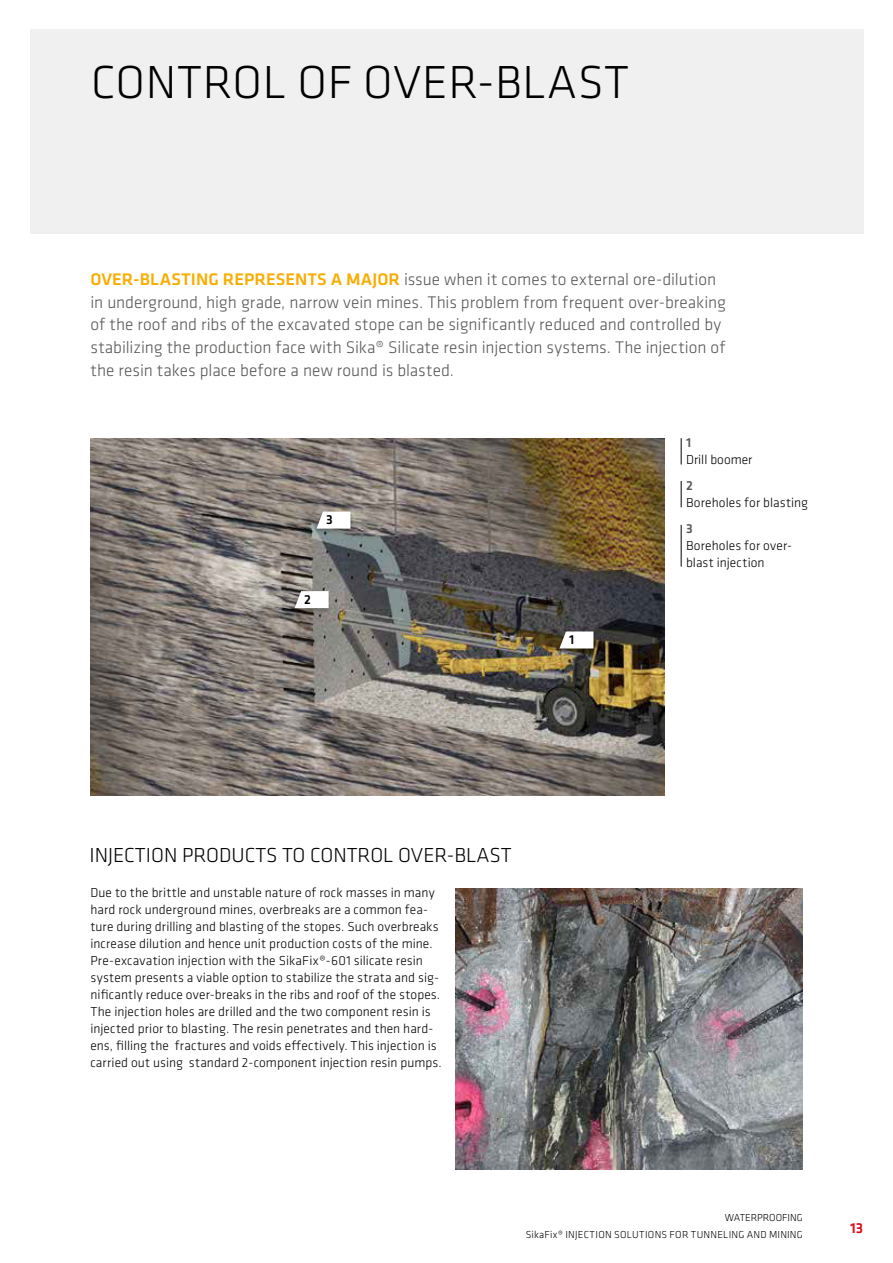
<style>
.page{position:relative;width:893px;height:1263px;background:#fff}
.page>*{position:absolute;margin:0;border:0;box-sizing:border-box;transform-origin:0 0}
.t1{font:300 48px "Klavika";letter-spacing:.015em;color:#000}
.t2{font:300 21px "Klavika";color:#000}
.t3{font:300 17.4px/22.6px "Klavika";color:#575756}
.t4{font:500 15px "Klavika";color:#e30613}
.t5{font:300 13.5px/17px "Klavika";letter-spacing:.005em;color:#000}
.t6{font:500 13.5px "Klavika";color:#000}
.t7{font:500 13.5px "Klavika";color:#575756}
.t8{font:300 10.5px/17px "Klavika";letter-spacing:.02em;color:#000;text-align:right}
.s1{font-weight:500;color:#f8ad00}
</style>
<div class="page">
<img style="left:455px;top:889px;width:347px;height:280px">
<div style="left:30px;top:30px;width:833px;height:204px;background:#ededed"></div>
<img style="left:91px;top:438px;width:573px;height:357px">
<div style="left:556px;top:630px;width:40px;height:24px;background:#000;opacity:.3"></div>
<svg style="left:559px;top:631px;width:34px;height:17px"></svg>
<div style="left:291px;top:589px;width:40px;height:25px;background:#000;opacity:.3"></div>
<svg style="left:295px;top:591px;width:34px;height:17px"></svg>
<div style="left:313px;top:510px;width:40px;height:24px;background:#000;opacity:.3"></div>
<svg style="left:316px;top:512px;width:34px;height:17px"></svg>
<svg style="left:681px;top:438px;width:1px;height:26px"></svg>
<svg style="left:681px;top:481px;width:1px;height:26px"></svg>
<hr style="left:681px;top:525px;width:1px;height:42px;background:#000">
<h1 class="t1" style="left:91px;top:53px;width:539px">CONTROL OF OVER-BLAST</h1>
<p class="t3" style="left:91px;top:268px;width:637px"><span class="s1">OVER-BLASTING REPRESENTS A MAJOR</span> issue when it comes to external ore-dilution in underground, high grade, narrow vein mines. This problem from frequent over-breaking of the roof and ribs of the excavated stope can be significantly reduced and controlled by stabilizing the production face with Sika® Silicate resin injection systems. The injection of the resin takes place before a new round is blasted.</p>
<p class="t6" style="left:326px;top:511px;width:8px">3</p>
<p class="t6" style="left:304px;top:590px;width:8px">2</p>
<p class="t6" style="left:569px;top:631px;width:7px">1</p>
<p class="t7" style="left:686px;top:434px;width:7px">1</p>
<p class="t5" style="left:686px;top:451px;width:68px">Drill boomer</p>
<p class="t7" style="left:686px;top:477px;width:8px">2</p>
<p class="t5" style="left:686px;top:494px;width:124px">Boreholes for blasting</p>
<p class="t7" style="left:686px;top:520px;width:8px">3</p>
<p class="t5" style="left:686px;top:537px;width:108px">Boreholes for over&shy;blast injection</p>
<h2 class="t2" style="left:90px;top:842px;width:424px">INJECTION PRODUCTS TO CONTROL OVER-BLAST</h2>
<p class="t5" style="left:90px;top:884px;width:353px">Due to the brittle and unstable nature of rock masses in many hard rock underground mines, overbreaks are a common fea&shy;ture during drilling and blasting of the stopes. Such overbreaks increase dilution and hence unit production costs of the mine.<br>Pre-excavation injection with the SikaFix®-601 silicate resin system presents a viable option to stabilize the strata and sig&shy;nificantly reduce over-breaks in the ribs and roof of the stopes.<br>The injection holes are drilled and the two component resin is injected prior to blasting. The resin penetrates and then hard&shy;ens, filling the fractures and voids effectively. This injection is carried out using standard 2-component injection resin pumps.</p>
<p class="t8" style="left:526px;top:1208px;width:279px">WATERPROOFING<br>SikaFix® INJECTION SOLUTIONS FOR TUNNELING AND MINING</p>
<p class="t4" style="left:850px;top:1218px;width:15px">13</p>
</div>
